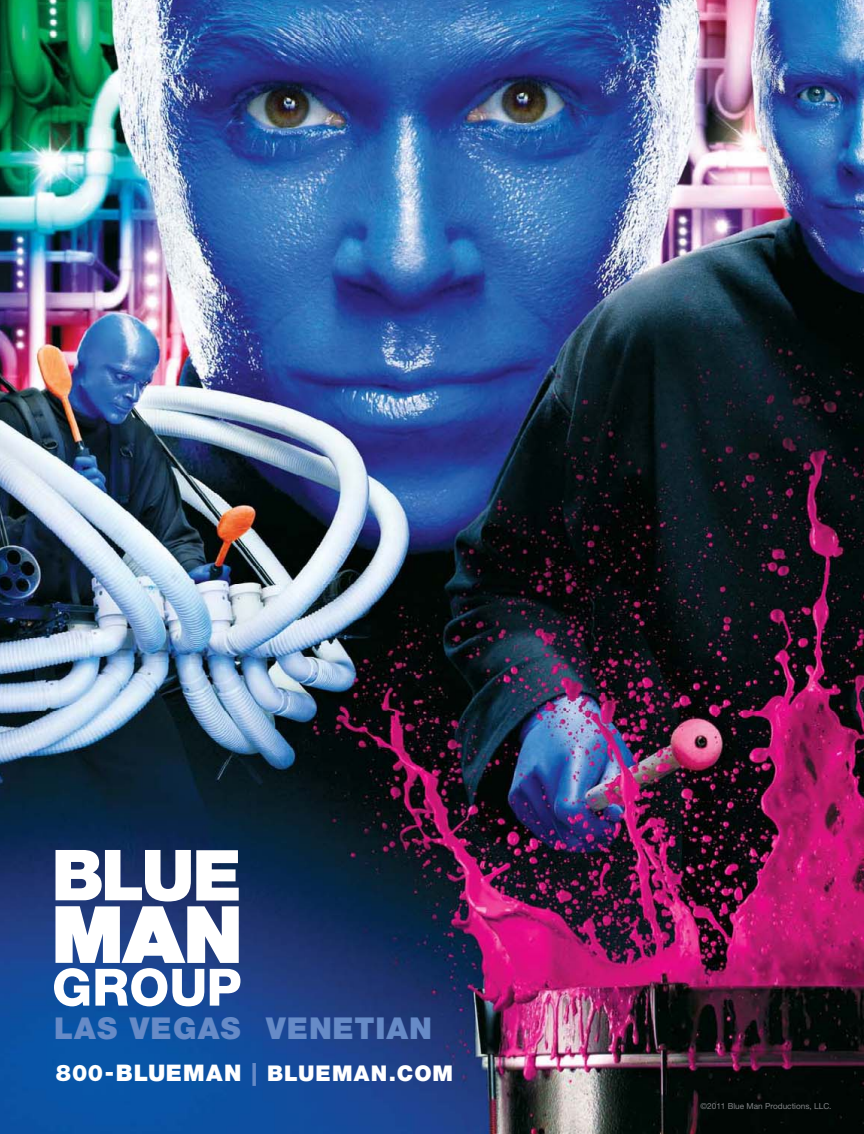
<style>
.page{position:relative;width:864px;height:1134px;background:#fff}
.page>*{position:absolute;margin:0;border:0;box-sizing:border-box;transform-origin:0 0}
.t1{font:900 30.15px "Helvetica Neue";letter-spacing:.04em;color:#678bc7}
.t2{font:900 22.95px "Helvetica Neue";letter-spacing:.04em;color:#fff}
.t3{font:8.25px "Helvetica Neue";color:#808285}
.s1{color:#678bc7}
.s2{font-size:21.75px}
</style>
<div class="page">
<img style="left:0;top:0;width:864px;height:1134px">
<svg style="left:54px;top:850px;width:186px;height:156px"></svg>
<p class="t1" style="left:54px;top:1017px;width:380px">LAS VEGAS VENETIAN</p>
<p class="t2" style="left:56px;top:1065px;width:399px">800-BLUEMAN <span class="s1">|</span> <span class="s2">BLUEMAN.COM</span></p>
<p class="t3" style="left:701px;top:1102px;width:133px">©2011 Blue Man Productions, LLC.</p>
</div>
